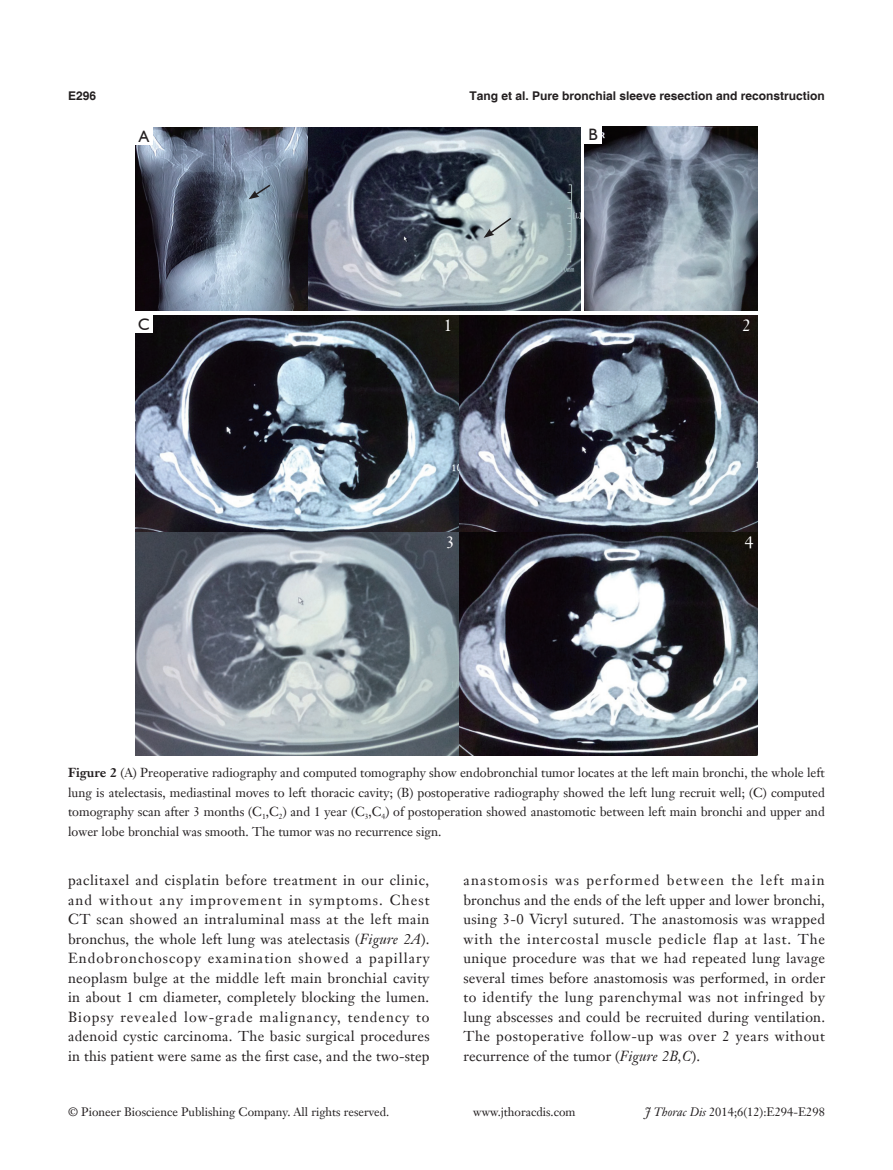
<style>
.page{position:relative;width:893px;height:1170px;background:#fff}
.page>*{position:absolute;margin:0;border:0;box-sizing:border-box;transform-origin:0 0}
.t1{font:16.5px "Janson Text LT";color:#fff}
.t2{font:16.5px "Humanist 521 BT";color:#231f20}
.t3{font:14.25px/19.5px "Janson Text LT";letter-spacing:.01em;color:#231f20;text-align:justify}
.t4{font:12.75px/19.5px "Janson Text LT";color:#231f20;text-align:justify}
.t5{font:12px "Janson Text LT";color:#231f20}
.t6{font:700 12px "Helvetica";color:#231f20}
.s1{font-weight:700}
.s2{font-style:italic}
</style>
<div class="page">
<img style="left:135px;top:128px;width:446px;height:183px">
<img style="left:585px;top:126px;width:172px;height:185px">
<img style="left:135px;top:316px;width:622px;height:439px">
<div style="left:135px;top:128px;width:17px;height:17px;background:#fff"></div>
<div style="left:585px;top:126px;width:17px;height:17px;background:#fff"></div>
<div style="left:135px;top:316px;width:17px;height:17px;background:#fff"></div>
<svg style="left:249px;top:183px;width:23px;height:16px"></svg>
<svg style="left:484px;top:216px;width:29px;height:22px"></svg>
<p class="t6" style="left:68px;top:88px;width:30px">E296</p>
<p class="t6" style="left:469px;top:88px;width:357px">Tang et al. Pure bronchial sleeve resection and reconstruction</p>
<p class="t2" style="left:139px;top:126px;width:12px">A</p>
<p class="t2" style="left:589px;top:124px;width:11px">B</p>
<p class="t2" style="left:138px;top:314px;width:13px">C</p>
<p class="t1" style="left:444px;top:314px;width:10px">1</p>
<p class="t1" style="left:446px;top:532px;width:10px">3</p>
<p class="t1" style="left:742px;top:314px;width:10px">2</p>
<p class="t1" style="left:745px;top:532px;width:10px">4</p>
<p class="t4" style="left:68px;top:763px;width:758px"><span class="s1">Figure 2</span> (A) Preoperative radiography and computed tomography show endobronchial tumor locates at the left main bronchi, the whole left lung is atelectasis, mediastinal moves to left thoracic cavity; (B) postoperative radiography showed the left lung recruit well; (C) computed tomography scan after 3 months (C<sub>1</sub>,C<sub>2</sub>) and 1 year (C<sub>3</sub>,C<sub>4</sub>) of postoperation showed anastomotic between left main bronchi and upper and lower lobe bronchial was smooth. The tumor was no recurrence sign.</p>
<p class="t3" style="left:68px;top:870px;width:363px">paclitaxel and cisplatin before treatment in our clinic, and without any improvement in symptoms. Chest CT scan showed an intraluminal mass at the left main bronchus, the whole left lung was atelectasis (<span class="s2">Figure 2A</span>).<br>Endobronchoscopy examination showed a papillary neoplasm bulge at the middle left main bronchial cavity in about 1 cm diameter, completely blocking the lumen.<br>Biopsy revealed low-grade malignancy, tendency to adenoid cystic carcinoma. The basic surgical procedures in this patient were same as the first case, and the two-step</p>
<p class="t3" style="left:463px;top:870px;width:363px">anastomosis was performed between the left main bronchus and the ends of the left upper and lower bronchi, using 3-0 Vicryl sutured. The anastomosis was wrapped with the intercostal muscle pedicle flap at last. The unique procedure was that we had repeated lung lavage several times before anastomosis was performed, in order to identify the lung parenchymal was not infringed by lung abscesses and could be recruited during ventilation.<br>The postoperative follow-up was over 2 years without recurrence of the tumor (<span class="s2">Figure 2B,C</span>).</p>
<p class="t5" style="left:68px;top:1104px;width:323px">© Pioneer Bioscience Publishing Company. All rights reserved.</p>
<p class="t5" style="left:473px;top:1104px;width:104px">www.jthoracdis.com</p>
<p class="t5" style="left:645px;top:1104px;width:182px"><span class="s2">J Thorac Dis</span> 2014;6(12):E294-E298</p>
</div>
